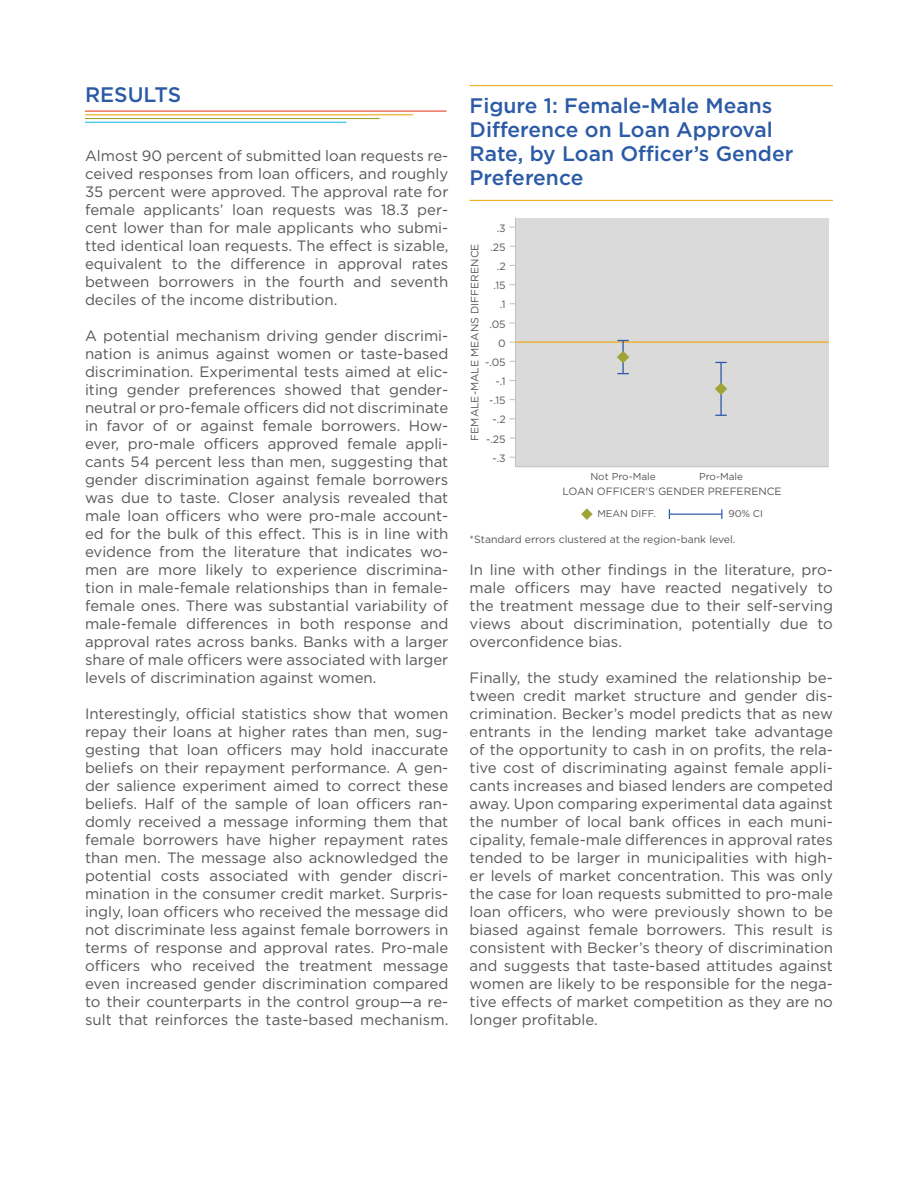
<style>
.page{position:relative;width:918px;height:1188px;background:#fff}
.page>*{position:absolute;margin:0;border:0;box-sizing:border-box;transform-origin:0 0}
.t1{font:500 21px/24px "Gotham";color:#2b5aa6}
.t2{font:15px/18px "Gotham";color:#575756;text-align:justify}
.t3{font:10.65px "Gotham";color:#575756}
.t4{font:10.5px "Gotham";color:#575756}
.t5{font:10.05px "Gotham";color:#575756}
.t6{font:9.75px "Gotham";color:#575756}
</style>
<div class="page">
<hr style="left:85px;top:111px;width:361px;height:1px;background:#e74527">
<hr style="left:85px;top:114px;width:328px;height:1px;background:#eeaa1e">
<hr style="left:85px;top:118px;width:294px;height:1px;background:#a0a335">
<hr style="left:85px;top:122px;width:261px;height:1px;background:#26bced">
<hr style="left:470px;top:200px;width:363px;height:1px;background:#f0ab1f">
<hr style="left:470px;top:85px;width:363px;height:1px;background:#f0ab1f">
<div style="left:516px;top:218px;width:312px;height:248px;background:#dadada"></div>
<hr style="left:515px;top:341px;width:314px;height:2px;background:#eeaa1e">
<hr style="left:622px;top:340px;width:2px;height:34px;background:#2d5ba7">
<hr style="left:720px;top:362px;width:2px;height:53px;background:#2d5ba7">
<svg style="left:617px;top:351px;width:12px;height:12px"></svg>
<svg style="left:715px;top:383px;width:12px;height:12px"></svg>
<hr style="left:515px;top:218px;width:1px;height:249px;background:#c1c0c0">
<hr style="left:515px;top:466px;width:314px;height:1px;background:#c1c0c0">
<svg style="left:581px;top:508px;width:12px;height:12px"></svg>
<hr style="left:669px;top:514px;width:53px;height:1px;background:#2d5ba7">
<h1 class="t1" style="left:85px;top:82px;width:98px">RESULTS</h1>
<p class="t2" style="left:85px;top:146px;width:365px">Almost 90 percent of submitted loan requests re&shy;ceived responses from loan officers, and roughly 35 percent were approved. The approval rate for female applicants’ loan requests was 18.3 per&shy;cent lower than for male applicants who submi&shy;tted identical loan requests. The effect is sizable, equivalent to the difference in approval rates between borrowers in the fourth and seventh deciles of the income distribution.</p>
<p class="t2" style="left:85px;top:326px;width:365px">A potential mechanism driving gender discrimi&shy;nation is animus against women or taste-based discrimination. Experimental tests aimed at elic&shy;iting gender preferences showed that gender&shy;neutral or pro-female officers did not discriminate in favor of or against female borrowers. How&shy;ever, pro-male officers approved female appli&shy;cants 54 percent less than men, suggesting that gender discrimination against female borrowers was due to taste. Closer analysis revealed that male loan officers who were pro-male account&shy;ed for the bulk of this effect. This is in line with evidence from the literature that indicates wo&shy;men are more likely to experience discrimina&shy;tion in male-female relationships than in female&shy;female ones. There was substantial variability of male-female differences in both response and approval rates across banks. Banks with a larger share of male officers were associated with larger levels of discrimination against women.</p>
<p class="t2" style="left:85px;top:704px;width:365px">Interestingly, official statistics show that women repay their loans at higher rates than men, sug&shy;gesting that loan officers may hold inaccurate beliefs on their repayment performance. A gen&shy;der salience experiment aimed to correct these beliefs. Half of the sample of loan officers ran&shy;domly received a message informing them that female borrowers have higher repayment rates than men. The message also acknowledged the potential costs associated with gender discri&shy;mination in the consumer credit market. Surpris&shy;ingly, loan officers who received the message did not discriminate less against female borrowers in terms of response and approval rates. Pro-male officers who received the treatment message even increased gender discrimination compared to their counterparts in the control group—a re&shy;sult that reinforces the taste-based mechanism.</p>
<h1 class="t1" style="left:470px;top:94px;width:325px">Figure 1: Female-Male Means<br>Difference on Loan Approval<br>Rate, by Loan Officer’s Gender<br>Preference</h1>
<p class="t3" style="left:497px;top:221px;width:11px">.3</p>
<p class="t3" style="left:490px;top:240px;width:17px">.25</p>
<p class="t3" style="left:468px;top:441px;width:199px;rotate:-90deg">FEMALE-MALE MEANS DIFFERENCE</p>
<p class="t3" style="left:497px;top:259px;width:10px">.2</p>
<p class="t3" style="left:493px;top:279px;width:14px">.15</p>
<p class="t3" style="left:500px;top:298px;width:7px">.1</p>
<p class="t3" style="left:489px;top:317px;width:18px">.05</p>
<p class="t3" style="left:498px;top:336px;width:9px">0</p>
<p class="t3" style="left:485px;top:355px;width:22px">-.05</p>
<p class="t3" style="left:496px;top:375px;width:12px">-.1</p>
<p class="t3" style="left:489px;top:394px;width:18px">-.15</p>
<p class="t3" style="left:493px;top:413px;width:15px">-.2</p>
<p class="t3" style="left:486px;top:432px;width:21px">-.25</p>
<p class="t3" style="left:492px;top:451px;width:15px">-.3</p>
<p class="t5" style="left:590px;top:470px;width:67px">Not Pro-Male</p>
<p class="t5" style="left:699px;top:470px;width:46px">Pro-Male</p>
<p class="t3" style="left:562px;top:485px;width:221px">LOAN OFFICER'S GENDER PREFERENCE</p>
<p class="t6" style="left:597px;top:507px;width:60px">MEAN DIFF.</p>
<p class="t6" style="left:728px;top:507px;width:36px">90% CI</p>
<p class="t4" style="left:470px;top:533px;width:267px">*Standard errors clustered at the region-bank level.</p>
<p class="t2" style="left:470px;top:560px;width:365px">In line with other findings in the literature, pro&shy;male officers may have reacted negatively to the treatment message due to their self-serving views about discrimination, potentially due to overconfidence bias.</p>
<p class="t2" style="left:470px;top:668px;width:365px">Finally, the study examined the relationship be&shy;tween credit market structure and gender dis&shy;crimination. Becker’s model predicts that as new entrants in the lending market take advantage of the opportunity to cash in on profits, the rela&shy;tive cost of discriminating against female appli&shy;cants increases and biased lenders are competed away. Upon comparing experimental data against the number of local bank offices in each muni&shy;cipality, female-male differences in approval rates tended to be larger in municipalities with high&shy;er levels of market concentration. This was only the case for loan requests submitted to pro-male loan officers, who were previously shown to be biased against female borrowers. This result is consistent with Becker’s theory of discrimination and suggests that taste-based attitudes against women are likely to be responsible for the nega&shy;tive effects of market competition as they are no longer profitable.</p>
</div>
